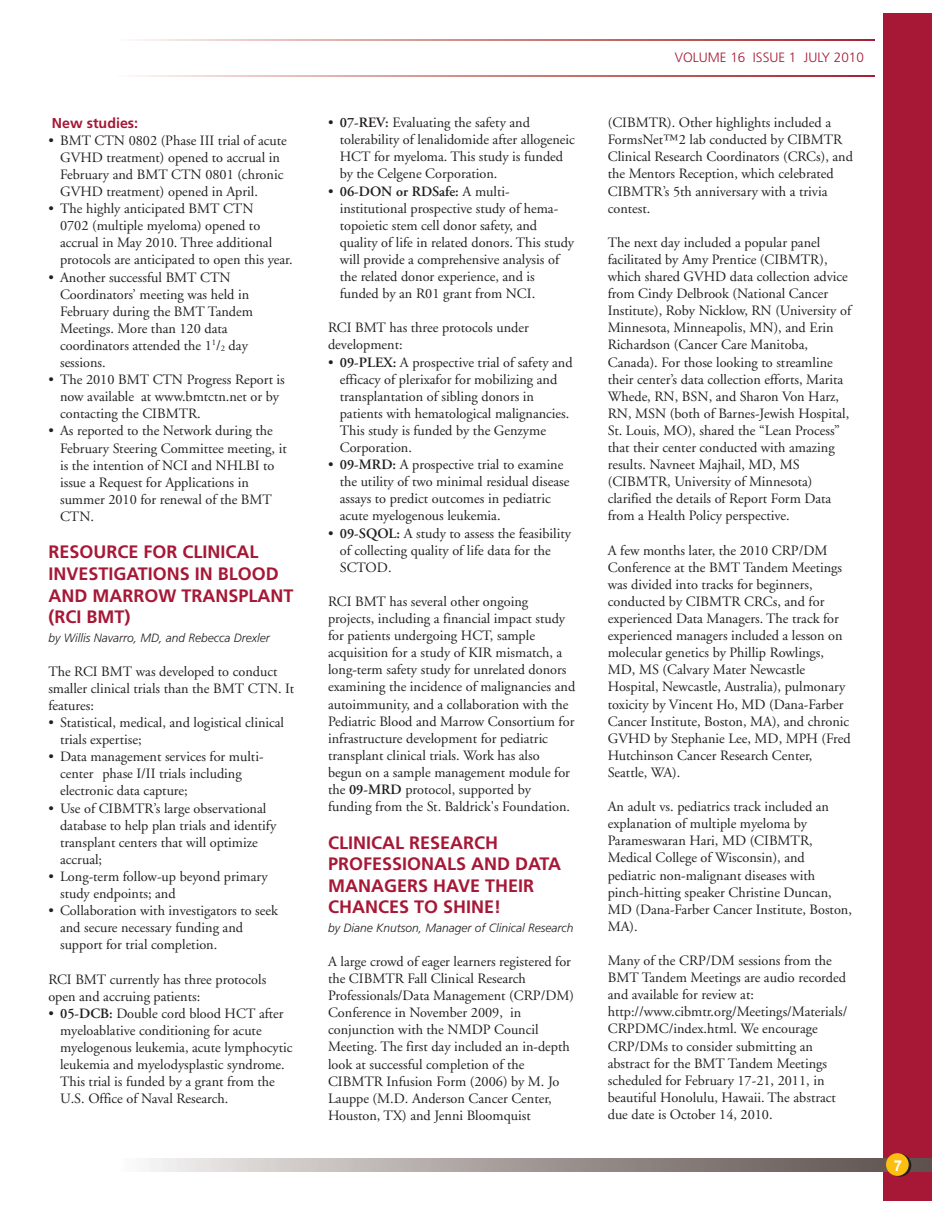
<style>
.page{position:relative;width:945px;height:1215px;background:#fff}
.page>*{position:absolute;margin:0;border:0;box-sizing:border-box;transform-origin:0 0}
.t1{font:700 18px/21.6px "Frutiger";color:#a61836}
.t2{font:700 15px "Arial";color:#fff}
.t3{font:14.25px/17.1px "Adobe Garamond";color:#231f20}
.t4{font:700 14.25px "Frutiger";color:#a61836}
.t5{font:300 13.5px "Frutiger";color:#a61836}
.t6{font:italic 300 12px "Frutiger";color:#231f20}
.s1{font-size:8.55px}
.s2{font-weight:600}
</style>
<div class="page">
<div style="left:883px;top:14px;width:49px;height:1188px;background:#a61836"></div>
<svg style="left:149px;top:1158px;width:783px;height:14px;background:#a49c99"></svg>
<svg style="left:889px;top:1154px;width:22px;height:23px"></svg>
<div style="left:886px;top:1153px;width:23px;height:23px;background:#fdbe12;border-radius:50%"></div>
<svg style="left:138px;top:39px;width:736px;height:2px"></svg>
<svg style="left:138px;top:75px;width:736px;height:2px"></svg>
<p class="t4" style="left:52px;top:117px;width:88px">New studies:</p>
<p class="t3" style="left:60px;top:133px;width:228px;text-indent:-12px">• BMT CTN 0802 (Phase III trial of acute GVHD treatment) opened to accrual in February and BMT CTN 0801 (chronic GVHD treatment) opened in April.</p>
<p class="t3" style="left:60px;top:201px;width:234px;text-indent:-12px">• The highly anticipated BMT CTN<br>0702 (multiple myeloma) opened to accrual in May 2010. Three additional protocols are anticipated to open this year.</p>
<p class="t3" style="left:60px;top:270px;width:194px;text-indent:-12px">• Another successful BMT CTN<br>Coordinators’ meeting was held in<br>February during the BMT Tandem<br>Meetings. More than 120 data coordinators attended the 1<sup>1</sup>/<span class="s1">2</span> day sessions.</p>
<p class="t3" style="left:60px;top:372px;width:226px;text-indent:-12px">• The 2010 BMT CTN Progress Report is now available at www.bmtctn.net or by contacting the CIBMTR.</p>
<p class="t3" style="left:60px;top:424px;width:228px;text-indent:-12px">• As reported to the Network during the<br>February Steering Committee meeting, it is the intention of NCI and NHLBI to issue a Request for Applications in summer 2010 for renewal of the BMT<br>CTN.</p>
<p class="t1" style="left:48px;top:543px;width:246px">RESOURCE FOR CLINICAL<br>INVESTIGATIONS IN BLOOD<br>AND MARROW TRANSPLANT (RCI BMT)</p>
<p class="t6" style="left:48px;top:633px;width:223px">by Willis Navarro, MD, and Rebecca Drexler</p>
<p class="t3" style="left:48px;top:664px;width:247px">The RCI BMT was developed to conduct smaller clinical trials than the BMT CTN. It features:</p>
<p class="t3" style="left:60px;top:715px;width:226px;text-indent:-12px">• Statistical, medical, and logistical clinical trials expertise;</p>
<p class="t3" style="left:60px;top:749px;width:205px;text-indent:-12px">• Data management services for multi&shy;center phase I/II trials including electronic data capture;</p>
<p class="t3" style="left:60px;top:801px;width:218px;text-indent:-12px">• Use of CIBMTR’s large observational database to help plan trials and identify transplant centers that will optimize accrual;</p>
<p class="t3" style="left:60px;top:869px;width:209px;text-indent:-12px">• Long-term follow-up beyond primary study endpoints; and</p>
<p class="t3" style="left:60px;top:903px;width:219px;text-indent:-12px">• Collaboration with investigators to seek and secure necessary funding and support for trial completion.</p>
<p class="t3" style="left:48px;top:972px;width:219px">RCI BMT currently has three protocols open and accruing patients:</p>
<p class="t3" style="left:60px;top:1006px;width:234px;text-indent:-12px">• <span class="s2">05-DCB:</span> Double cord blood HCT after myeloablative conditioning for acute myelogenous leukemia, acute lymphocytic leukemia and myelodysplastic syndrome.<br>This trial is funded by a grant from the U.S. Office of Naval Research.</p>
<p class="t3" style="left:340px;top:115px;width:237px;text-indent:-12px">• <span class="s2">07-REV:</span> Evaluating the safety and tolerability of lenalidomide after allogeneic HCT for myeloma. This study is funded by the Celgene Corporation.</p>
<p class="t3" style="left:340px;top:184px;width:236px;text-indent:-12px">• <span class="s2">06-DON or RDSafe:</span> A multi&shy;institutional prospective study of hema&shy;topoietic stem cell donor safety, and quality of life in related donors. This study will provide a comprehensive analysis of the related donor experience, and is funded by an R01 grant from NCI.</p>
<p class="t3" style="left:328px;top:320px;width:202px">RCI BMT has three protocols under development:</p>
<p class="t3" style="left:340px;top:355px;width:234px;text-indent:-12px">• <span class="s2">09-PLEX:</span> A prospective trial of safety and efficacy of plerixafor for mobilizing and transplantation of sibling donors in patients with hematological malignancies.<br>This study is funded by the Genzyme Corporation.</p>
<p class="t3" style="left:340px;top:457px;width:231px;text-indent:-12px">• <span class="s2">09-MRD:</span> A prospective trial to examine the utility of two minimal residual disease assays to predict outcomes in pediatric acute myelogenous leukemia.</p>
<p class="t3" style="left:340px;top:526px;width:233px;text-indent:-12px">• <span class="s2">09-SQOL:</span> A study to assess the feasibility of collecting quality of life data for the<br>SCTOD.</p>
<p class="t3" style="left:328px;top:594px;width:249px">RCI BMT has several other ongoing projects, including a financial impact study for patients undergoing HCT, sample acquisition for a study of KIR mismatch, a long-term safety study for unrelated donors examining the incidence of malignancies and autoimmunity, and a collaboration with the Pediatric Blood and Marrow Consortium for infrastructure development for pediatric transplant clinical trials. Work has also begun on a sample management module for the <span class="s2">09-MRD</span> protocol, supported by funding from the St. Baldrick's Foundation.</p>
<p class="t1" style="left:328px;top:833px;width:235px">CLINICAL RESEARCH<br>PROFESSIONALS AND DATA<br>MANAGERS HAVE THEIR<br>CHANCES TO SHINE!</p>
<p class="t6" style="left:328px;top:923px;width:247px">by Diane Knutson, Manager of Clinical Research</p>
<p class="t3" style="left:328px;top:954px;width:247px">A large crowd of eager learners registered for the CIBMTR Fall Clinical Research Professionals/Data Management (CRP/DM)<br>Conference in November 2009, in conjunction with the NMDP Council Meeting. The first day included an in-depth look at successful completion of the CIBMTR Infusion Form (2006) by M. Jo Lauppe (M.D. Anderson Cancer Center, Houston, TX) and Jenni Bloomquist</p>
<p class="t5" style="left:675px;top:52px;width:191px">VOLUME 16 ISSUE 1 JULY 2010</p>
<p class="t3" style="left:608px;top:115px;width:247px">(CIBMTR). Other highlights included a FormsNet™2 lab conducted by CIBMTR Clinical Research Coordinators (CRCs), and the Mentors Reception, which celebrated CIBMTR’s 5th anniversary with a trivia contest.</p>
<p class="t3" style="left:608px;top:235px;width:245px">The next day included a popular panel facilitated by Amy Prentice (CIBMTR), which shared GVHD data collection advice from Cindy Delbrook (National Cancer Institute), Roby Nicklow, RN (University of Minnesota, Minneapolis, MN), and Erin Richardson (Cancer Care Manitoba, Canada). For those looking to streamline their center’s data collection efforts, Marita Whede, RN, BSN, and Sharon Von Harz, RN, MSN (both of Barnes-Jewish Hospital, St. Louis, MO), shared the “Lean Process” that their center conducted with amazing results. Navneet Majhail, MD, MS (CIBMTR, University of Minnesota) clarified the details of Report Form Data from a Health Policy perspective.</p>
<p class="t3" style="left:608px;top:543px;width:245px">A few months later, the 2010 CRP/DM Conference at the BMT Tandem Meetings was divided into tracks for beginners, conducted by CIBMTR CRCs, and for experienced Data Managers. The track for experienced managers included a lesson on molecular genetics by Phillip Rowlings, MD, MS (Calvary Mater Newcastle Hospital, Newcastle, Australia), pulmonary toxicity by Vincent Ho, MD (Dana-Farber Cancer Institute, Boston, MA), and chronic GVHD by Stephanie Lee, MD, MPH (Fred Hutchinson Cancer Research Center, Seattle, WA).</p>
<p class="t3" style="left:608px;top:799px;width:246px">An adult vs. pediatrics track included an explanation of multiple myeloma by Parameswaran Hari, MD (CIBMTR, Medical College of Wisconsin), and pediatric non-malignant diseases with pinch-hitting speaker Christine Duncan, MD (Dana-Farber Cancer Institute, Boston, MA).</p>
<p class="t3" style="left:608px;top:953px;width:241px">Many of the CRP/DM sessions from the BMT Tandem Meetings are audio recorded and available for review at: http://www.cibmtr.org/Meetings/Materials/ CRPDMC/index.html. We encourage CRP/DMs to consider submitting an abstract for the BMT Tandem Meetings scheduled for February 17-21, 2011, in beautiful Honolulu, Hawaii. The abstract due date is October 14, 2010.</p>
<p class="t2" style="left:894px;top:1157px;width:10px">7</p>
</div>
